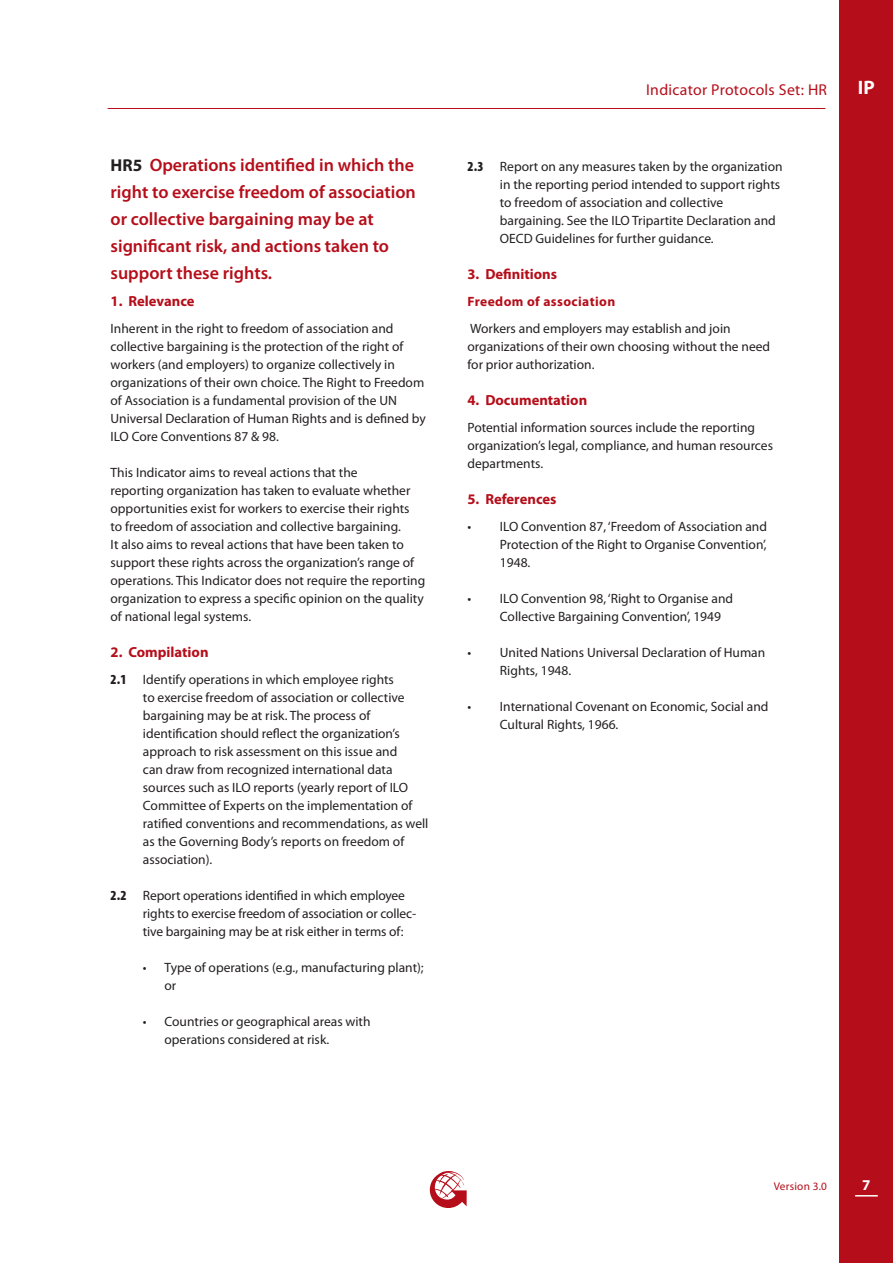
<style>
.page{position:relative;width:893px;height:1263px;background:#fff}
.page>*{position:absolute;margin:0;border:0;box-sizing:border-box;transform-origin:0 0}
.t1{font:700 19.5px "Myriad Pro";color:#fff}
.t2{font:600 18px/27px "Myriad Pro";color:#b50e1a}
.t3{font:15.75px "Myriad Pro";letter-spacing:.02em;color:#b50e1a}
.t4{font:700 15px "Myriad Pro";color:#fff}
.t5{font:700 14.7px "Myriad Pro";color:#b50e1a}
.body___indent___level_1{font:13.5px/18px "Myriad Pro";color:#231f20}
.body{font:13.5px/18px "Myriad Pro";color:#231f20}
.body___indent___level_2{font:13.5px/18px "Myriad Pro";color:#231f20}
.t6{font:700 13.5px "Myriad Pro";letter-spacing:.03em;color:#b50e1a}
.t7{font:11.25px "Myriad Pro";letter-spacing:.02em;color:#b50e1a}
.s1{font-weight:700;font-size:17.25px;color:#231f20}
.s2{font-weight:900;font-stretch:condensed;font-size:13.8px}
</style>
<div class="page">
<div style="left:839px;top:0;width:54px;height:1263px;background:#b50e1a"></div>
<svg style="left:855px;top:1195px;width:23px;height:1px"></svg>
<hr style="left:108px;top:108px;width:717px;height:1px;background:#b50e1a">
<svg style="left:430px;top:1171px;width:37px;height:37px"></svg>
<h2 class="t2" style="left:111px;top:152px;width:307px"><span class="s1">HR5</span> Operations identified in which the right to exercise freedom of association or collective bargaining may be at significant risk, and actions taken to support these rights.</h2>
<h3 class="t5" style="left:111px;top:293px;width:85px">1. Relevance</h3>
<p class="body" style="left:111px;top:320px;width:317px">Inherent in the right to freedom of association and collective bargaining is the protection of the right of workers (and employers) to organize collectively in organizations of their own choice. The Right to Freedom of Association is a fundamental provision of the UN Universal Declaration of Human Rights and is defined by ILO Core Conventions 87 &amp; 98.</p>
<p class="body" style="left:111px;top:464px;width:316px">This Indicator aims to reveal actions that the<br>reporting organization has taken to evaluate whether opportunities exist for workers to exercise their rights<br>to freedom of association and collective bargaining.<br>It also aims to reveal actions that have been taken to support these rights across the organization’s range of operations. This Indicator does not require the reporting organization to express a specific opinion on the quality of national legal systems.</p>
<h3 class="t5" style="left:111px;top:644px;width:100px">2. Compilation</h3>
<p class="body___indent___level_1" style="left:143px;top:671px;width:287px;text-indent:-32px"><span class="s2">2.1</span> Identify operations in which employee rights<br>to exercise freedom of association or collective bargaining may be at risk. The process of identification should reflect the organization’s approach to risk assessment on this issue and<br>can draw from recognized international data sources such as ILO reports (yearly report of ILO Committee of Experts on the implementation of ratified conventions and recommendations, as well as the Governing Body’s reports on freedom of association).</p>
<p class="body___indent___level_1" style="left:143px;top:887px;width:275px;text-indent:-32px"><span class="s2">2.2</span> Report operations identified in which employee rights to exercise freedom of association or collec&shy;tive bargaining may be at risk either in terms of:</p>
<p class="body___indent___level_2" style="left:165px;top:959px;width:261px;text-indent:-22px">• Type of operations (e.g., manufacturing plant); or</p>
<p class="body___indent___level_2" style="left:165px;top:1013px;width:208px;text-indent:-22px">• Countries or geographical areas with operations considered at risk.</p>
<p class="t3" style="left:646px;top:81px;width:182px">Indicator Protocols Set: HR</p>
<h1 class="t1" style="left:858px;top:77px;width:18px">IP</h1>
<p class="body___indent___level_1" style="left:500px;top:158px;width:284px;text-indent:-32px"><span class="s2">2.3</span> Report on any measures taken by the organization in the reporting period intended to support rights to freedom of association and collective bargaining. See the ILO Tripartite Declaration and OECD Guidelines for further guidance.</p>
<h3 class="t5" style="left:467px;top:266px;width:91px">3. Definitions</h3>
<h4 class="t6" style="left:467px;top:294px;width:149px">Freedom of association</h4>
<p class="body" style="left:467px;top:320px;width:304px">Workers and employers may establish and join organizations of their own choosing without the need for prior authorization.</p>
<h3 class="t5" style="left:467px;top:392px;width:121px">4. Documentation</h3>
<p class="body" style="left:467px;top:419px;width:307px">Potential information sources include the reporting organization’s legal, compliance, and human resources departments.</p>
<h3 class="t5" style="left:467px;top:491px;width:91px">5. References</h3>
<p class="body___indent___level_1" style="left:500px;top:518px;width:269px;text-align:justify;text-indent:-32px">• ILO Convention 87, ‘Freedom of Association and Protection of the Right to Organise Convention’, 1948.</p>
<p class="body___indent___level_1" style="left:500px;top:590px;width:235px;text-indent:-32px">• ILO Convention 98, ‘Right to Organise and<br>Collective Bargaining Convention’, 1949</p>
<p class="body___indent___level_1" style="left:500px;top:644px;width:267px;text-indent:-32px">• United Nations Universal Declaration of Human<br>Rights, 1948.</p>
<p class="body___indent___level_1" style="left:500px;top:698px;width:270px;text-indent:-32px">• International Covenant on Economic, Social and<br>Cultural Rights, 1966.</p>
<p class="t7" style="left:774px;top:1180px;width:55px">Version 3.0</p>
<p class="t4" style="left:862px;top:1176px;width:10px">7</p>
</div>
